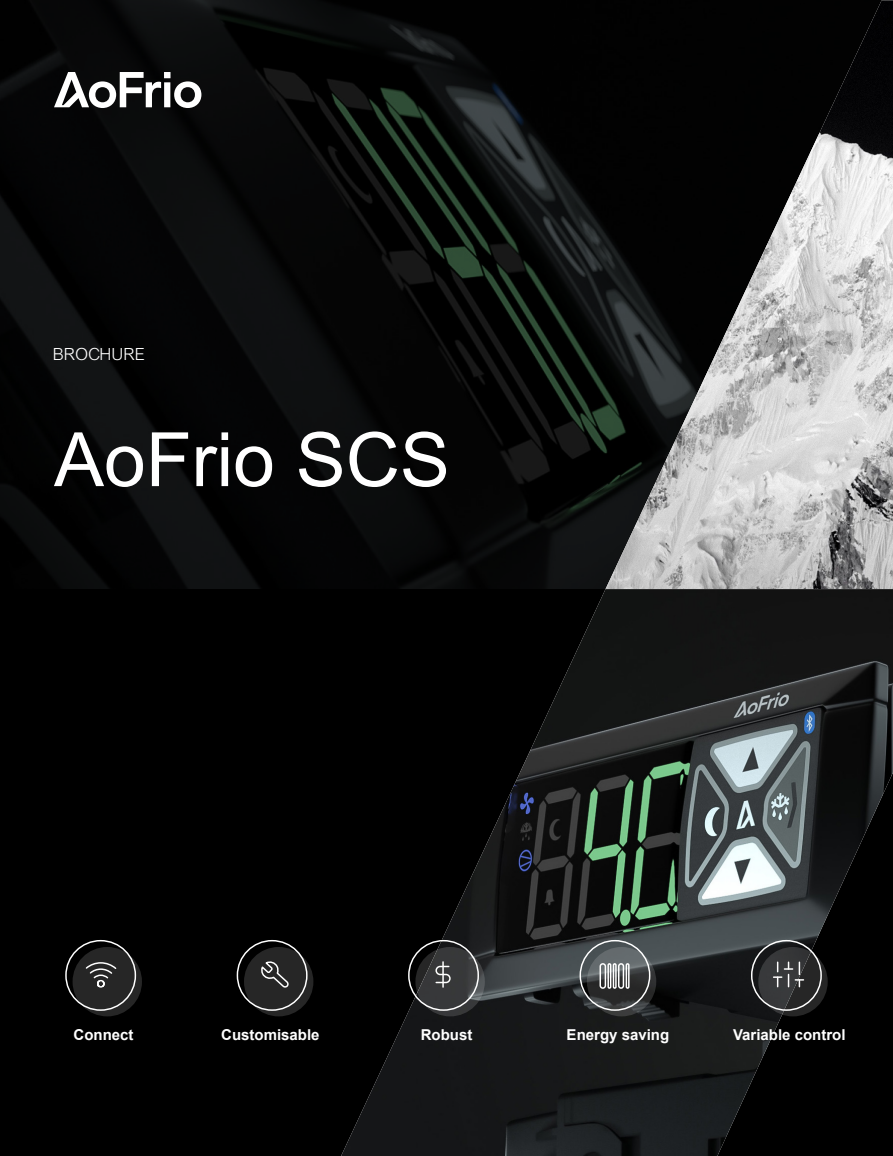
<style>
.page{position:relative;width:893px;height:1156px;background:#fff}
.page>*{position:absolute;margin:0;border:0;box-sizing:border-box;transform-origin:0 0}
.Doc_Title{font:75px "Arial";color:#fff}
.Doctype{font:18px "Arial Lgt";color:#fff}
.t1{font:700 15px "Arial";color:#fff}
</style>
<div class="page">
<svg style="left:0;top:0;width:605px;height:589px;background:#080a0a"></svg>
<div style="left:0;top:589px;width:893px;height:567px;background:#000"></div>
<img style="left:605px;top:0;width:288px;height:589px">
<img style="left:341px;top:589px;width:552px;height:567px">
<svg style="left:73px;top:947px;width:69px;height:69px;background:#303030"></svg>
<svg style="left:84px;top:961px;width:34px;height:27px"></svg>
<svg style="left:244px;top:947px;width:69px;height:69px;background:#303030"></svg>
<svg style="left:260px;top:961px;width:30px;height:28px"></svg>
<svg style="left:415px;top:947px;width:70px;height:69px;background:#414244"></svg>
<hr style="left:442px;top:962px;width:2px;height:25px;background:#fff">
<svg style="left:435px;top:965px;width:16px;height:19px"></svg>
<svg style="left:587px;top:947px;width:69px;height:69px;background:#4d5051"></svg>
<div style="left:599px;top:963px;width:7px;height:26px;border:1px solid #fff;border-radius:3px"></div>
<div style="left:618px;top:963px;width:6px;height:26px;border:1px solid #fff;border-radius:2px"></div>
<div style="left:626px;top:963px;width:4px;height:26px;border:1px solid #fff"></div>
<div style="left:613px;top:963px;width:4px;height:26px;border:1px solid #fff"></div>
<div style="left:607px;top:963px;width:4px;height:26px;border:1px solid #fff"></div>
<svg style="left:758px;top:947px;width:70px;height:69px;background:#39393a"></svg>
<svg style="left:774px;top:962px;width:29px;height:24px"></svg>
<svg style="left:54px;top:72px;width:147px;height:36px"></svg>
<p class="Doctype" style="left:54px;top:344px;width:94px">BROCHURE</p>
<p class="Doc_Title" style="left:54px;top:411px;width:397px">AoFrio SCS</p>
<p class="t1" style="left:74px;top:1024px;width:61px">Connect</p>
<p class="t1" style="left:221px;top:1024px;width:100px">Customisable</p>
<p class="t1" style="left:421px;top:1024px;width:53px">Robust</p>
<p class="t1" style="left:567px;top:1024px;width:104px">Energy saving</p>
<p class="t1" style="left:733px;top:1024px;width:114px">Variable control</p>
</div>
